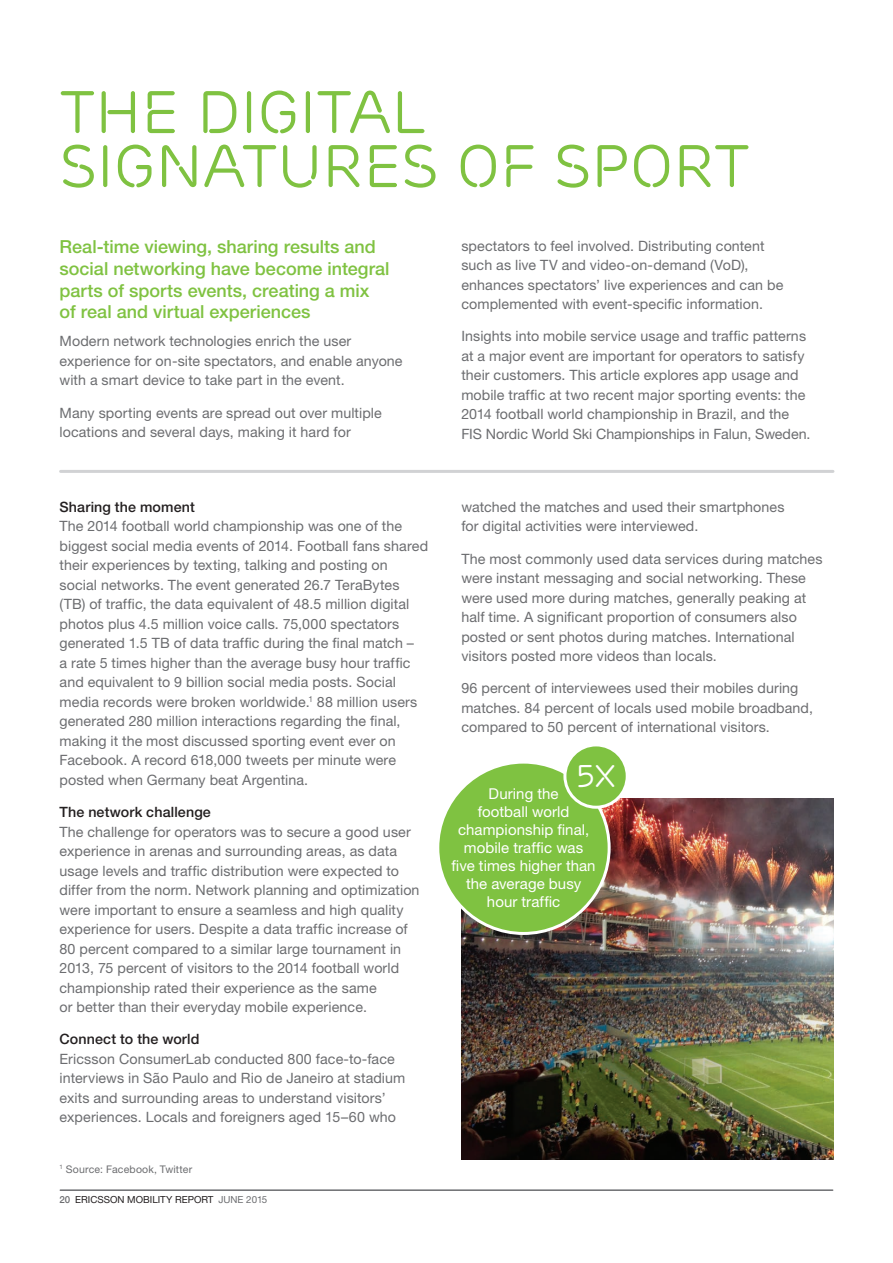
<style>
.page{position:relative;width:893px;height:1263px;background:#fff}
.page>*{position:absolute;margin:0;border:0;box-sizing:border-box;transform-origin:0 0}
.t1{font:60px/54px "Ericsson Capital";color:#7fc241}
.t2{font:31.5px "Ericsson Capital";color:#fff}
.t3{font:500 18px/21.6px "Ericsson Sans";color:#7fc241}
.t4{font:15px/18px "Ericsson Sans";letter-spacing:.005em;color:#fff;text-align:center}
.t5{font:14.25px/19.5px "Ericsson Sans";letter-spacing:.005em;color:#6c6d70}
.t6{font:500 14.25px "Ericsson Sans";letter-spacing:.01em;color:#231f20}
.t7{font:10.5px "Ericsson Sans";letter-spacing:.02em;color:#6c6d70}
.t8{font:9.75px "Ericsson Sans";color:#231f20}
.s1{font-weight:500;color:#6c6d70}
.s2{color:#6c6d70}
</style>
<div class="page">
<hr style="left:60px;top:1189px;width:773px;height:2px;background:#6c6d70">
<hr style="left:61px;top:470px;width:772px;height:3px;background:#d1d2d4">
<img style="left:461px;top:798px;width:372px;height:361px">
<div style="left:438px;top:762px;width:171px;height:171px;background:#7fc241;border-radius:50%"></div>
<div style="left:565px;top:745px;width:62px;height:62px;background:#7fc241;border-radius:50%"></div>
<div style="left:563px;top:743px;width:66px;height:66px;border:3px solid #fff;border-radius:50%"></div>
<h1 class="t1" style="left:60px;top:86px;width:692px">THE DIGITAL<br>SIGNATURES OF SPORT</h1>
<p class="t3" style="left:60px;top:236px;width:332px">Real-time viewing, sharing results and social networking have become integral parts of sports events, creating a mix of real and virtual experiences</p>
<p class="t5" style="left:60px;top:331px;width:345px">Modern network technologies enrich the user experience for on-site spectators, and enable anyone with a smart device to take part in the event.</p>
<p class="t5" style="left:60px;top:403px;width:324px">Many sporting events are spread out over multiple locations and several days, making it hard for</p>
<p class="t6" style="left:60px;top:499px;width:137px">Sharing the moment</p>
<p class="t5" style="left:60px;top:517px;width:370px">The 2014 football world championship was one of the biggest social media events of 2014. Football fans shared their experiences by texting, talking and posting on social networks. The event generated 26.7 TeraBytes (TB) of traffic, the data equivalent of 48.5 million digital photos plus 4.5 million voice calls. 75,000 spectators generated 1.5 TB of data traffic during the final match –<br>a rate 5 times higher than the average busy hour traffic and equivalent to 9 billion social media posts. Social media records were broken worldwide.<sup>1</sup> 88 million users generated 280 million interactions regarding the final, making it the most discussed sporting event ever on Facebook. A record 618,000 tweets per minute were posted when Germany beat Argentina.</p>
<p class="t6" style="left:60px;top:804px;width:153px">The network challenge</p>
<p class="t5" style="left:60px;top:822px;width:361px">The challenge for operators was to secure a good user experience in arenas and surrounding areas, as data usage levels and traffic distribution were expected to differ from the norm. Network planning and optimization were important to ensure a seamless and high quality experience for users. Despite a data traffic increase of 80 percent compared to a similar large tournament in 2013, 75 percent of visitors to the 2014 football world championship rated their experience as the same<br>or better than their everyday mobile experience.</p>
<p class="t6" style="left:60px;top:1031px;width:142px">Connect to the world</p>
<p class="t5" style="left:60px;top:1049px;width:347px">Ericsson ConsumerLab conducted 800 face-to-face interviews in São Paulo and Rio de Janeiro at stadium exits and surrounding areas to understand visitors’ experiences. Locals and foreigners aged 15–60 who</p>
<p class="t7" style="left:60px;top:1163px;width:134px"><sup>1</sup> Source: Facebook, Twitter</p>
<p class="t8" style="left:60px;top:1194px;width:209px"><span class="s1">20</span> ERICSSON MOBILITY REPORT <span class="s2">JUNE 2015</span></p>
<p class="t5" style="left:461px;top:236px;width:323px">spectators to feel involved. Distributing content such as live TV and video-on-demand (VoD), enhances spectators’ live experiences and can be complemented with event-specific information.</p>
<p class="t5" style="left:461px;top:327px;width:351px">Insights into mobile service usage and traffic patterns at a major event are important for operators to satisfy their customers. This article explores app usage and mobile traffic at two recent major sporting events: the 2014 football world championship in Brazil, and the FIS Nordic World Ski Championships in Falun, Sweden.</p>
<p class="t5" style="left:461px;top:497px;width:325px">watched the matches and used their smartphones for digital activities were interviewed.</p>
<p class="t5" style="left:461px;top:549px;width:363px">The most commonly used data services during matches were instant messaging and social networking. These were used more during matches, generally peaking at half time. A significant proportion of consumers also posted or sent photos during matches. International visitors posted more videos than locals.</p>
<p class="t5" style="left:461px;top:679px;width:353px">96 percent of interviewees used their mobiles during matches. 84 percent of locals used mobile broadband, compared to 50 percent of international visitors.</p>
<h2 class="t2" style="left:576px;top:758px;width:41px">5X</h2>
<p class="t4" style="left:452px;top:785px;width:146px">During the<br>football world championship final, mobile traffic was five times higher than the average busy hour traffic</p>
</div>
